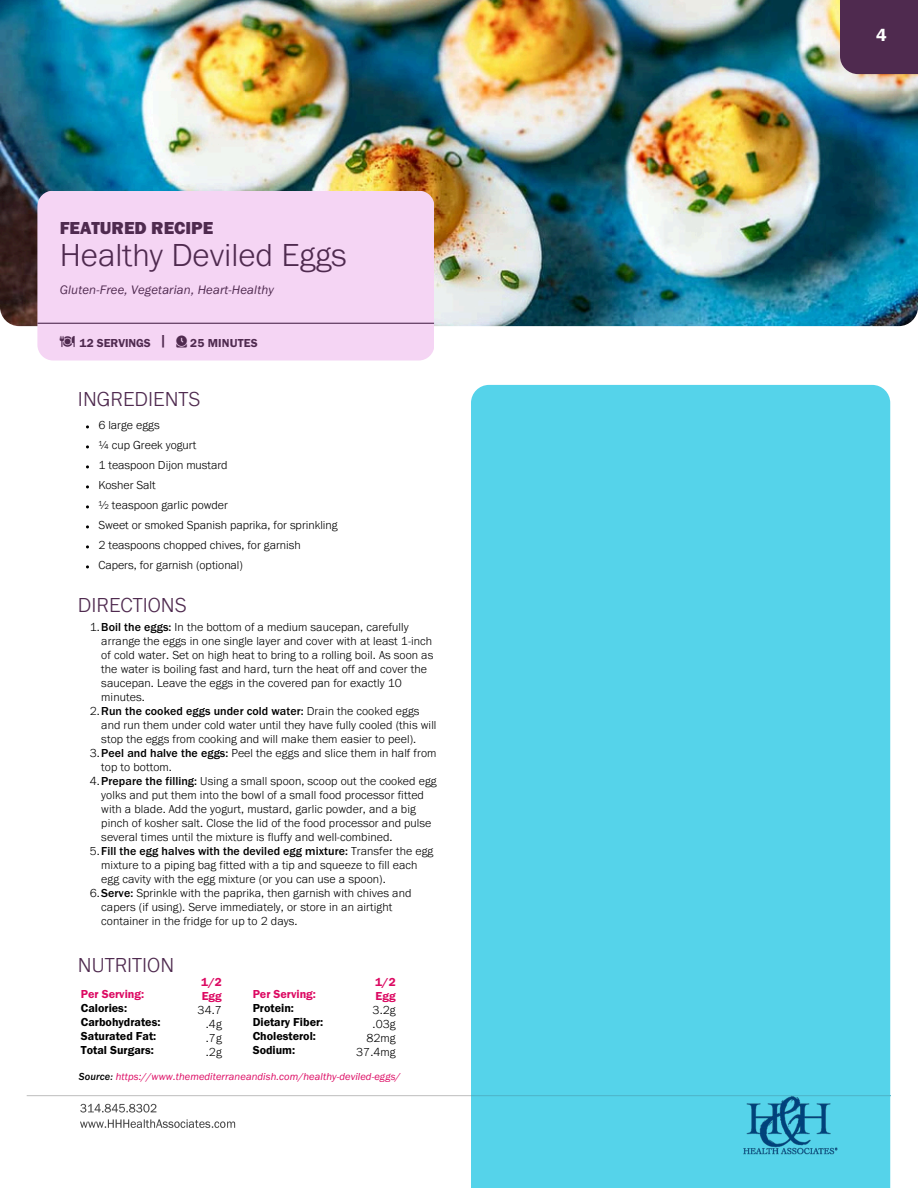
<style>
.page{position:relative;width:918px;height:1188px;background:#fff}
.page>*{position:absolute;margin:0;border:0;box-sizing:border-box;transform-origin:0 0}
.t1{font:300 33px "Franklin Gothic URW";color:#4f2a4f}
.t2{font:300 21px "Franklin Gothic URW";color:#4f2a4f}
.t3{font:18px "Franklin Gothic URW Hea";color:#4f2a4f}
.t4{font:18px "Franklin Gothic URW Dem";color:#fff}
.t5{font:500 15px "Franklin Gothic URW";color:#4f2a4f}
.t6{font:12.75px "Franklin Gothic URW Boo Ita";letter-spacing:.015em;color:#4f2a4f}
.t7{font:300 12px/14px "Franklin Gothic URW";letter-spacing:.005em;color:#000}
.t8{font:12px/14px "Franklin Gothic URW Dem";color:#000}
.t9{font:12px/14px "Franklin Gothic URW Dem";color:#dc0962}
.t10{font:12px "Franklin Gothic URW Dem";color:#4f2a4f}
.t11{font:10.5px "Franklin Gothic URW Boo Ita";letter-spacing:.01em;color:#dc0962}
.s1{font-weight:500}
.s2{color:#000}
.s3{font-family:"Franklin Gothic URW Med Ita";color:#000}
</style>
<div class="page">
<img style="left:0;top:0;width:918px;height:326px">
<div style="left:840px;top:0;width:78px;height:74px;background:#4f2a4f"></div>
<div style="left:471px;top:385px;width:419px;height:803px;background:#55d3ea"></div>
<hr style="left:471px;top:1095px;width:420px;height:1px;background:#4eb7cb">
<hr style="left:27px;top:1095px;width:444px;height:1px;background:#c4c4c4">
<div style="left:37px;top:191px;width:397px;height:170px;background:#f5d5f4;border-radius:16px"></div>
<hr style="left:37px;top:323px;width:397px;height:1px;background:#4f2a4f">
<img style="left:71px;top:1096px;width:768px;height:58px">
<p class="t3" style="left:60px;top:222px;width:155px">FEATURED RECIPE</p>
<p class="t1" style="left:60px;top:244px;width:289px">Healthy Deviled Eggs</p>
<p class="t6" style="left:60px;top:285px;width:216px">Gluten-Free, Vegetarian, Heart-Healthy</p>
<p class="t10" style="left:80px;top:339px;width:73px">12 SERVINGS</p>
<h3 class="t5" style="left:159px;top:335px;width:9px">|</h3>
<p class="t10" style="left:190px;top:339px;width:69px">25 MINUTES</p>
<p class="t2" style="left:78px;top:392px;width:124px">INGREDIENTS</p>
<h2 class="t7" style="left:98px;top:420px;width:63px">6 large eggs</h2>
<h6 class="t7" style="left:98px;top:440px;width:99px">¼ cup Greek yogurt</h6>
<h4 class="t7" style="left:98px;top:460px;width:131px">1 teaspoon Dijon mustard</h4>
<p class="t7" style="left:98px;top:480px;width:59px">Kosher Salt</p>
<p class="t7" style="left:98px;top:500px;width:131px">½ teaspoon garlic powder</p>
<p class="t7" style="left:98px;top:520px;width:241px">Sweet or smoked Spanish paprika, for sprinkling</p>
<h2 class="t7" style="left:98px;top:540px;width:204px">2 teaspoons chopped chives, for garnish</h2>
<p class="t7" style="left:98px;top:560px;width:146px">Capers, for garnish (optional)</p>
<p class="t2" style="left:78px;top:598px;width:110px">DIRECTIONS</p>
<p class="t7" style="left:101px;top:623px;width:333px;text-indent:-11px">1.<span class="s1">Boil the eggs:</span> In the bottom of a medium saucepan, carefully arrange the eggs in one single layer and cover with at least 1-inch of cold water. Set on high heat to bring to a rolling boil. As soon as the water is boiling fast and hard, turn the heat off and cover the saucepan. Leave the eggs in the covered pan for exactly 10 minutes.</p>
<h1 class="t7" style="left:101px;top:707px;width:337px;text-indent:-11px">2.<span class="s1">Run the cooked eggs under cold water:</span> Drain the cooked eggs and run them under cold water until they have fully cooled (this will stop the eggs from cooking and will make them easier to peel).</h1>
<p class="t7" style="left:101px;top:749px;width:337px;text-indent:-11px">3.<span class="s1">Peel and halve the eggs:</span> Peel the eggs and slice them in half from top to bottom.</p>
<p class="t7" style="left:101px;top:777px;width:337px;text-indent:-11px">4.<span class="s1">Prepare the filling:</span> Using a small spoon, scoop out the cooked egg yolks and put them into the bowl of a small food processor fitted with a blade. Add the yogurt, mustard, garlic powder, and a big pinch of kosher salt. Close the lid of the food processor and pulse several times until the mixture is fluffy and well-combined.</p>
<p class="t7" style="left:101px;top:847px;width:334px;text-indent:-11px">5.<span class="s1">Fill the egg halves with the deviled egg mixture:</span> Transfer the egg mixture to a piping bag fitted with a tip and squeeze to fill each egg cavity with the egg mixture (or you can use a spoon).</p>
<p class="t7" style="left:101px;top:889px;width:312px;text-indent:-11px">6.<span class="s1">Serve:</span> Sprinkle with the paprika, then garnish with chives and capers (if using). Serve immediately, or store in an airtight container in the fridge for up to 2 days.</p>
<p class="t2" style="left:78px;top:958px;width:98px">NUTRITION</p>
<p class="t9" style="left:81px;top:989px;width:65px">Per Serving:<br><span class="s2">Calories:</span></p>
<p class="t8" style="left:81px;top:1017px;width:81px">Carbohydrates:</p>
<p class="t8" style="left:81px;top:1031px;width:77px">Saturated Fat:</p>
<p class="t8" style="left:81px;top:1045px;width:74px">Total Surgars:</p>
<h1 class="t9" style="left:201px;top:977px;width:22px">1/2<br>Egg</h1>
<p class="t7" style="left:198px;top:1005px;width:26px">34.7</p>
<p class="t7" style="left:206px;top:1019px;width:17px">.4g</p>
<p class="t7" style="left:206px;top:1033px;width:17px">.7g</p>
<p class="t7" style="left:206px;top:1047px;width:17px">.2g</p>
<p class="t9" style="left:375px;top:977px;width:22px">1/2</p>
<p class="t9" style="left:376px;top:991px;width:22px">Egg</p>
<h1 class="t7" style="left:373px;top:1005px;width:25px">3.2g</h1>
<p class="t7" style="left:373px;top:1019px;width:25px">.03g</p>
<p class="t7" style="left:366px;top:1033px;width:31px">82mg</p>
<p class="t7" style="left:356px;top:1047px;width:41px">37.4mg</p>
<p class="t9" style="left:253px;top:989px;width:65px">Per Serving:</p>
<p class="t8" style="left:253px;top:1003px;width:43px">Protein:</p>
<p class="t8" style="left:253px;top:1017px;width:72px">Dietary Fiber:<br>Cholesterol:<br>Sodium:</p>
<p class="t11" style="left:79px;top:1073px;width:323px"><span class="s3">Source:</span> https://www.themediterraneandish.com/healthy-deviled-eggs/</p>
<h6 class="t4" style="left:876px;top:29px;width:12px">4</h6>
</div>
